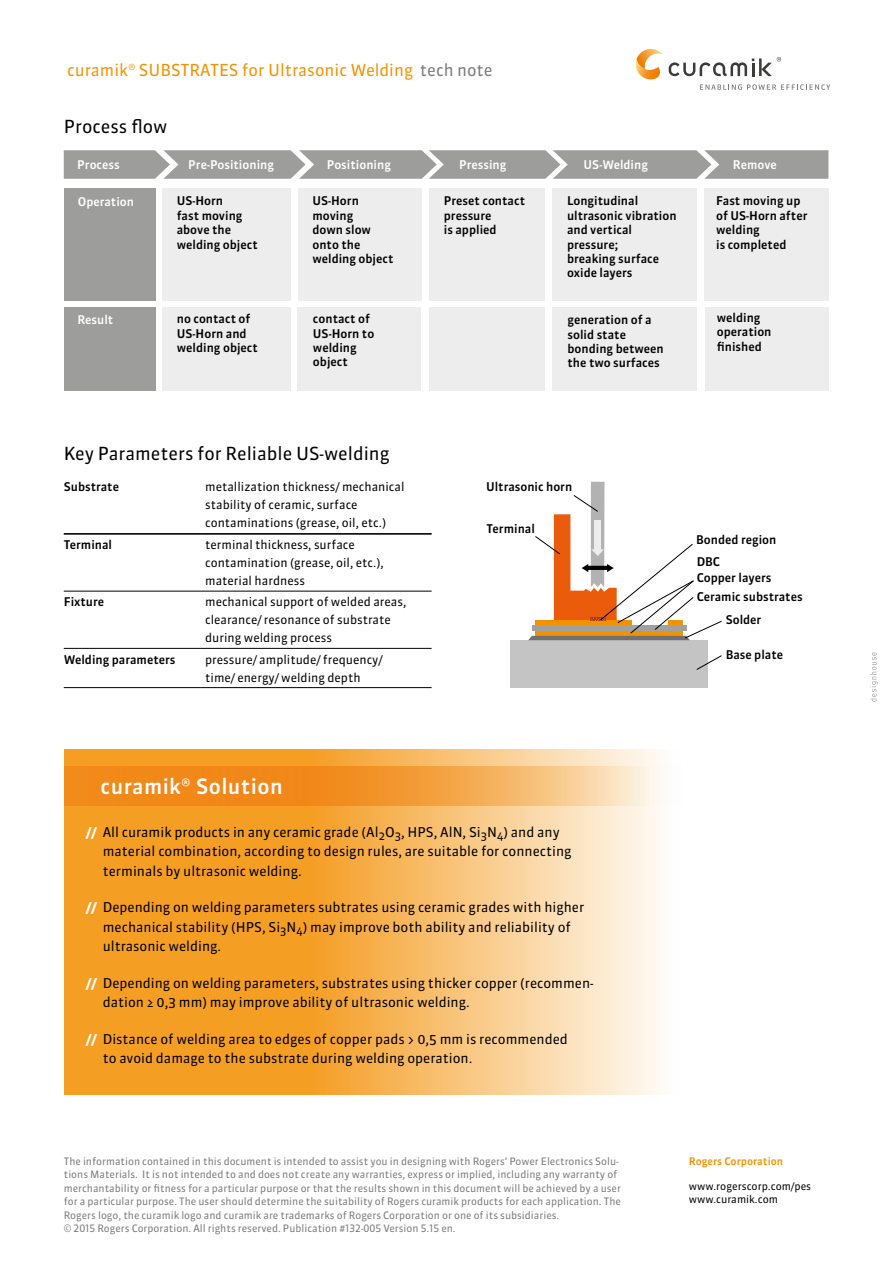
<style>
.page{position:relative;width:893px;height:1263px;background:#fff}
.page>*{position:absolute;margin:0;border:0;box-sizing:border-box;transform-origin:0 0}
.t1{font:500 21px "Sanuk OT";letter-spacing:.02em;color:#fff}
.t2{font:18px "Sanuk OT";color:#000}
.t3{font:16.5px "Sanuk OT";color:#f39200}
.t4{font:13.5px/19.5px "Sanuk OT";color:#000}
.t5{font:500 12px/14.4px "Sanuk OT";color:#000}
.t6{font:12px/18px "Sanuk OT";color:#000}
.t7{font:500 12px "Sanuk OT";color:#fff}
.t8{font:10.5px/12.6px "Sanuk OT";color:#000}
.t9{font:500 10.5px "Sanuk OT";color:#f39200}
.t10{font:10.2px/13.5px "Sanuk OT";color:#7c7b7b}
.s1{color:#7c7b7b}
.s2{font-weight:900;color:#fff}
</style>
<div class="page">
<svg style="left:635px;top:49px;width:27px;height:31px"></svg>
<svg style="left:700px;top:84px;width:130px;height:6px"></svg>
<svg style="left:669px;top:57px;width:112px;height:19px"></svg>
<svg style="left:64px;top:749px;width:598px;height:345px;background:#f7b961"></svg>
<svg style="left:64px;top:766px;width:598px;height:39px;background:#f3a348"></svg>
<svg style="left:64px;top:150px;width:764px;height:29px;background:#a3a3a2"></svg>
<div style="left:64px;top:188px;width:91px;height:112px;background:#9d9d9c"></div>
<div style="left:162px;top:188px;width:128px;height:112px;background:#ededed"></div>
<div style="left:298px;top:188px;width:123px;height:112px;background:#ededed"></div>
<div style="left:429px;top:188px;width:116px;height:112px;background:#ededed"></div>
<div style="left:552px;top:188px;width:145px;height:112px;background:#ededed"></div>
<div style="left:704px;top:188px;width:125px;height:112px;background:#ededed"></div>
<div style="left:64px;top:307px;width:91px;height:83px;background:#9d9d9c"></div>
<div style="left:162px;top:307px;width:128px;height:83px;background:#ededed"></div>
<div style="left:297px;top:307px;width:124px;height:83px;background:#ededed"></div>
<div style="left:429px;top:307px;width:116px;height:83px;background:#ededed"></div>
<div style="left:552px;top:307px;width:145px;height:83px;background:#ededed"></div>
<div style="left:705px;top:307px;width:123px;height:83px;background:#ededed"></div>
<hr style="left:64px;top:591px;width:137px;height:1px;background:#000">
<hr style="left:201px;top:591px;width:231px;height:1px;background:#000">
<hr style="left:64px;top:648px;width:137px;height:1px;background:#000">
<hr style="left:201px;top:648px;width:231px;height:1px;background:#000">
<hr style="left:64px;top:687px;width:137px;height:1px;background:#000">
<hr style="left:201px;top:687px;width:231px;height:1px;background:#000">
<hr style="left:64px;top:533px;width:137px;height:1px;background:#000">
<hr style="left:64px;top:534px;width:137px;height:1px;background:#000">
<hr style="left:201px;top:533px;width:231px;height:1px;background:#000">
<hr style="left:201px;top:534px;width:231px;height:1px;background:#000">
<div style="left:510px;top:640px;width:198px;height:48px;background:#c5c4c4"></div>
<svg style="left:696px;top:655px;width:26px;height:15px"></svg>
<svg style="left:528px;top:482px;width:194px;height:158px"></svg>
<svg style="left:870px;top:652px;width:8px;height:50px"></svg>
<h3 class="t3" style="left:67px;top:60px;width:427px">curamik® SUBSTRATES for Ultrasonic Welding <span class="s1">tech note</span></h3>
<h2 class="t2" style="left:64px;top:115px;width:105px">Process flow</h2>
<p class="t7" style="left:77px;top:157px;width:44px">Process</p>
<p class="t7" style="left:459px;top:157px;width:49px">Pressing</p>
<p class="t7" style="left:584px;top:157px;width:66px">US-Welding</p>
<p class="t7" style="left:733px;top:157px;width:45px">Remove</p>
<p class="t5" style="left:177px;top:194px;width:83px">US-Horn<br>fast moving above the welding object</p>
<p class="t7" style="left:188px;top:157px;width:87px">Pre-Positioning</p>
<p class="t7" style="left:327px;top:157px;width:65px">Positioning</p>
<p class="t7" style="left:78px;top:194px;width:58px">Operation</p>
<p class="t5" style="left:312px;top:194px;width:83px">US-Horn moving<br>down slow onto the welding object</p>
<p class="t5" style="left:444px;top:194px;width:83px">Preset contact pressure<br>is applied</p>
<p class="t5" style="left:567px;top:194px;width:111px">Longitudinal ultrasonic vibration and vertical pressure;<br>breaking surface oxide layers</p>
<p class="t5" style="left:716px;top:194px;width:93px">Fast moving up of US-Horn after welding<br>is completed</p>
<p class="t7" style="left:77px;top:312px;width:37px">Result</p>
<p class="t5" style="left:177px;top:312px;width:83px">no contact of<br>US-Horn and welding object</p>
<p class="t5" style="left:313px;top:312px;width:63px">contact of<br>US-Horn to welding object</p>
<p class="t5" style="left:568px;top:313px;width:98px">generation of a solid state bonding between the two surfaces</p>
<p class="t5" style="left:717px;top:310px;width:56px">welding operation finished</p>
<h2 class="t2" style="left:64px;top:443px;width:327px">Key Parameters for Reliable US-welding</h2>
<p class="t5" style="left:64px;top:479px;width:57px">Substrate</p>
<p class="t6" style="left:205px;top:477px;width:201px">metallization thickness/ mechanical stability of ceramic, surface contaminations (grease, oil, etc.)</p>
<p class="t5" style="left:64px;top:538px;width:50px">Terminal</p>
<p class="t6" style="left:205px;top:536px;width:180px">terminal thickness, surface contamination (grease, oil, etc.), material hardness</p>
<p class="t5" style="left:64px;top:595px;width:42px">Fixture</p>
<p class="t6" style="left:205px;top:593px;width:203px">mechanical support of welded areas, clearance/ resonance of substrate during welding process</p>
<p class="t5" style="left:64px;top:652px;width:113px">Welding parameters</p>
<p class="t6" style="left:205px;top:650px;width:179px">pressure/ amplitude/ frequency/ time/ energy/ welding depth</p>
<h1 class="t1" style="left:101px;top:773px;width:184px">curamik® Solution</h1>
<p class="t5" style="left:486px;top:479px;width:88px">Ultrasonic horn</p>
<p class="t5" style="left:487px;top:521px;width:50px">Terminal</p>
<h3 class="t4" style="left:103px;top:822px;width:470px;text-indent:-17px"><span class="s2">//</span> All curamik products in any ceramic grade (Al<sub>2</sub>O<sub>3</sub>, HPS, AlN, Si<sub>3</sub>N<sub>4</sub>) and any material combination, according to design rules, are suitable for connecting terminals by ultrasonic welding.</h3>
<h3 class="t4" style="left:103px;top:897px;width:483px;text-indent:-17px"><span class="s2">//</span> Depending on welding parameters subtrates using ceramic grades with higher mechanical stability (HPS, Si<sub>3</sub>N<sub>4</sub>) may improve both ability and reliability of ultrasonic welding.</h3>
<h3 class="t4" style="left:103px;top:973px;width:492px;text-indent:-17px"><span class="s2">//</span> Depending on welding parameters, substrates using thicker copper (recommen&shy;dation ≥ 0,3 mm) may improve ability of ultrasonic welding.</h3>
<h3 class="t4" style="left:103px;top:1029px;width:467px;text-indent:-17px"><span class="s2">//</span> Distance of welding area to edges of copper pads &gt; 0,5 mm is recommended to avoid damage to the substrate during welding operation.</h3>
<p class="t5" style="left:696px;top:532px;width:82px">Bonded region</p>
<p class="t5" style="left:697px;top:554px;width:25px">DBC</p>
<p class="t5" style="left:697px;top:589px;width:107px">Ceramic substrates</p>
<p class="t5" style="left:697px;top:570px;width:76px">Copper layers</p>
<p class="t5" style="left:726px;top:613px;width:37px">Solder</p>
<p class="t5" style="left:726px;top:648px;width:59px">Base plate</p>
<p class="t10" style="left:64px;top:1154px;width:559px">The information contained in this document is intended to assist you in designing with Rogers’ Power Electronics Solu&shy;tions Materials. It is not intended to and does not create any warranties, express or implied, including any warranty of merchantability or fitness for a particular purpose or that the results shown in this document will be achieved by a user for a particular purpose. The user should determine the suitability of Rogers curamik products for each application. The Rogers logo, the curamik logo and curamik are trademarks of Rogers Corporation or one of its subsidiaries.<br>© 2015 Rogers Corporation. All rights reserved. Publication #132-005 Version 5.15 en.</p>
<p class="t9" style="left:689px;top:1154px;width:96px">Rogers Corporation</p>
<p class="t8" style="left:689px;top:1180px;width:124px">www.rogerscorp.com/pes www.curamik.com</p>
</div>
